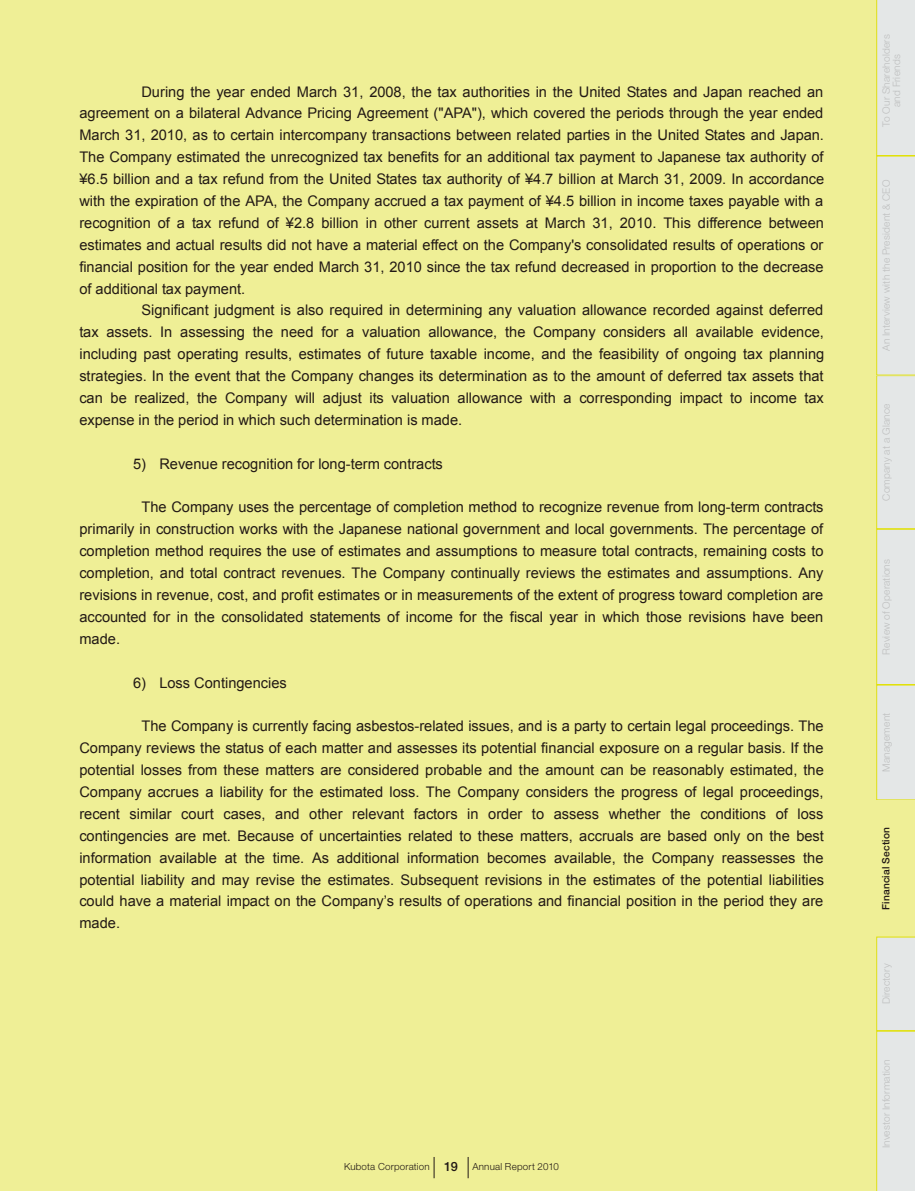
<style>
.page{position:relative;width:915px;height:1191px;background:#fff}
.page>*{position:absolute;margin:0;border:0;box-sizing:border-box;transform-origin:0 0}
.t1{font:14.55px/21.9px "Arial";color:#221915;text-align:justify}
.t2{font:300 10.2px/10.5px "Helvetica Neue";letter-spacing:.02em;color:#bebfbf;text-align:center}
.t3{font:500 10.2px "Helvetica Neue";letter-spacing:.02em;color:#211815}
.t4{font:300 9.75px "Helvetica Neue";letter-spacing:.02em;color:#211815}
.s1{font-weight:500;font-size:12.75px}
</style>
<div class="page">
<div style="left:0;top:0;width:914px;height:1191px;background:#efef96"></div>
<svg style="left:433px;top:1157px;width:1px;height:21px"></svg>
<svg style="left:467px;top:1157px;width:1px;height:21px"></svg>
<div style="left:876px;top:936px;width:38px;height:255px;background:#e4e7e7"></div>
<div style="left:876px;top:0;width:38px;height:800px;background:#e4e7e7"></div>
<p class="t1" style="left:141px;top:81px;width:683px">During the year ended March 31, 2008, the tax authorities in the United States and Japan reached an</p>
<p class="t1" style="left:79px;top:103px;width:745px">agreement on a bilateral Advance Pricing Agreement ("APA"), which covered the periods through the year ended</p>
<p class="t1" style="left:79px;top:124px;width:745px">March 31, 2010, as to certain intercompany transactions between related parties in the United States and Japan.</p>
<p class="t1" style="left:79px;top:146px;width:745px">The Company estimated the unrecognized tax benefits for an additional tax payment to Japanese tax authority of</p>
<p class="t1" style="left:79px;top:168px;width:746px">¥6.5 billion and a tax refund from the United States tax authority of ¥4.7 billion at March 31, 2009. In accordance</p>
<p class="t1" style="left:79px;top:190px;width:745px">with the expiration of the APA, the Company accrued a tax payment of ¥4.5 billion in income taxes payable with a</p>
<p class="t1" style="left:79px;top:212px;width:745px">recognition of a tax refund of ¥2.8 billion in other current assets at March 31, 2010. This difference between</p>
<p class="t1" style="left:79px;top:234px;width:745px">estimates and actual results did not have a material effect on the Company's consolidated results of operations or</p>
<p class="t1" style="left:79px;top:256px;width:745px">financial position for the year ended March 31, 2010 since the tax refund decreased in proportion to the decrease</p>
<p class="t1" style="left:79px;top:278px;width:167px">of additional tax payment.</p>
<p class="t1" style="left:141px;top:299px;width:683px">Significant judgment is also required in determining any valuation allowance recorded against deferred</p>
<p class="t1" style="left:79px;top:321px;width:745px">tax assets. In assessing the need for a valuation allowance, the Company considers all available evidence,</p>
<p class="t1" style="left:79px;top:343px;width:746px">including past operating results, estimates of future taxable income, and the feasibility of ongoing tax planning</p>
<p class="t1" style="left:79px;top:365px;width:745px">strategies. In the event that the Company changes its determination as to the amount of deferred tax assets that</p>
<p class="t1" style="left:79px;top:387px;width:745px">can be realized, the Company will adjust its valuation allowance with a corresponding impact to income tax</p>
<p class="t1" style="left:79px;top:409px;width:384px">expense in the period in which such determination is made.</p>
<p class="t1" style="left:133px;top:453px;width:311px">5) Revenue recognition for long-term contracts</p>
<p class="t1" style="left:79px;top:496px;width:745px;text-indent:62px">The Company uses the percentage of completion method to recognize revenue from long-term contracts primarily in construction works with the Japanese national government and local governments. The percentage of completion method requires the use of estimates and assumptions to measure total contracts, remaining costs to completion, and total contract revenues. The Company continually reviews the estimates and assumptions. Any revisions in revenue, cost, and profit estimates or in measurements of the extent of progress toward completion are accounted for in the consolidated statements of income for the fiscal year in which those revisions have been made.</p>
<p class="t1" style="left:133px;top:671px;width:155px">6) Loss Contingencies</p>
<p class="t1" style="left:79px;top:715px;width:746px;text-indent:62px">The Company is currently facing asbestos-related issues, and is a party to certain legal proceedings. The Company reviews the status of each matter and assesses its potential financial exposure on a regular basis. If the potential losses from these matters are considered probable and the amount can be reasonably estimated, the Company accrues a liability for the estimated loss. The Company considers the progress of legal proceedings, recent similar court cases, and other relevant factors in order to assess whether the conditions of loss contingencies are met. Because of uncertainties related to these matters, accruals are based only on the best information available at the time. As additional information becomes available, the Company reassesses the potential liability and may revise the estimates. Subsequent revisions in the estimates of the potential liabilities could have a material impact on the Company’s results of operations and financial position in the period they are made.</p>
<p class="t4" style="left:344px;top:1160px;width:216px">Kubota Corporation <span class="s1">19</span> Annual Report 2010</p>
<p class="t2" style="left:880px;top:127px;width:94px;rotate:-90deg">To Our Shareholders and Friends</p>
<p class="t2" style="left:880px;top:351px;width:173px;rotate:-90deg">An Interview with the President &amp; CEO</p>
<p class="t2" style="left:880px;top:501px;width:99px;rotate:-90deg">Company at a Glance</p>
<p class="t2" style="left:880px;top:655px;width:97px;rotate:-90deg">Review of Operations</p>
<p class="t2" style="left:880px;top:772px;width:61px;rotate:-90deg">Management</p>
<p class="t3" style="left:879px;top:910px;width:85px;rotate:-90deg">Financial Section</p>
<p class="t2" style="left:880px;top:1004px;width:42px;rotate:-90deg">Directory</p>
<p class="t2" style="left:880px;top:1148px;width:90px;rotate:-90deg">Investor Information</p>
</div>
